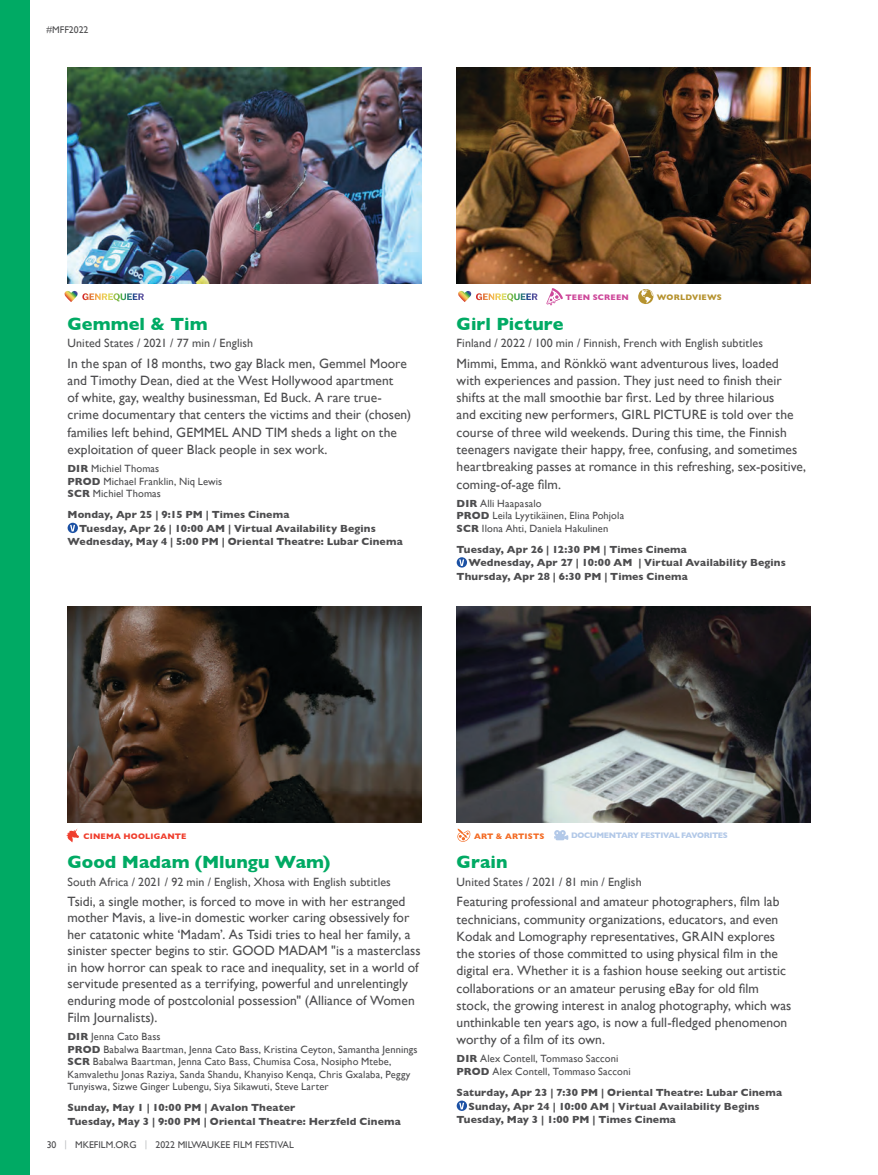
<style>
.page{position:relative;width:878px;height:1175px;background:#fff}
.page>*{position:absolute;margin:0;border:0;box-sizing:border-box;transform-origin:0 0}
.t1{font:700 18px "Gill Sans";letter-spacing:.005em;color:#00aa64}
.t2{font:13.5px/17.2px "Gill Sans";letter-spacing:.005em;color:#4d4d4f}
.t3{font:12px "Gill Sans";letter-spacing:.005em;color:#4d4d4f}
.t4{font:10.5px/12.6px "Gill Sans";letter-spacing:.015em;color:#4d4d4f}
.t5{font:700 10.5px/13.5px "Gill Sans";letter-spacing:.015em;color:#4d4d4f}
.t6{font:9.75px "Gill Sans";color:#4d4d4f}
.t7{font:700 8.1px "Gill Sans";letter-spacing:-.045em;color:#b3c9e8}
.t8{font:700 8.1px "Gill Sans";letter-spacing:.025em;color:#ef3e2d}
.t9{font:700 8.1px "Gill Sans";letter-spacing:.015em;color:#f36b24}
.t10{font:700 8.1px "Gill Sans";letter-spacing:.03em;color:#ce489a}
.t11{font:700 8.1px "Gill Sans";letter-spacing:.02em;color:#b6932f}
.s1{font-weight:700}
</style>
<div class="page">
<div style="left:0;top:0;width:29px;height:1174px;background:#00aa64"></div>
<img style="left:68px;top:606px;width:353px;height:216px">
<img style="left:456px;top:606px;width:354px;height:216px">
<svg style="left:456px;top:1100px;width:11px;height:11px"></svg>
<svg style="left:459px;top:1102px;width:5px;height:7px"></svg>
<img style="left:456px;top:68px;width:354px;height:216px">
<img style="left:68px;top:68px;width:353px;height:216px">
<svg style="left:456px;top:557px;width:11px;height:11px"></svg>
<svg style="left:459px;top:559px;width:5px;height:7px"></svg>
<svg style="left:68px;top:522px;width:10px;height:11px"></svg>
<svg style="left:70px;top:525px;width:5px;height:6px"></svg>
<svg style="left:64px;top:291px;width:80px;height:11px"></svg>
<svg style="left:638px;top:289px;width:15px;height:15px"></svg>
<svg style="left:458px;top:291px;width:79px;height:11px"></svg>
<svg style="left:546px;top:288px;width:17px;height:17px"></svg>
<svg style="left:66px;top:828px;width:13px;height:14px"></svg>
<svg style="left:457px;top:828px;width:13px;height:13px"></svg>
<svg style="left:554px;top:830px;width:14px;height:10px"></svg>
<p class="t6" style="left:47px;top:24px;width:43px">#MFF2022</p>
<h1 class="t1" style="left:68px;top:309px;width:141px">Gemmel &amp; Tim</h1>
<p class="t3" style="left:68px;top:336px;width:187px">United States / 2021 / 77 min / English</p>
<p class="t2" style="left:68px;top:354px;width:345px">In the span of 18 months, two gay Black men, Gemmel Moore and Timothy Dean, died at the West Hollywood apartment<br>of white, gay, wealthy businessman, Ed Buck. A rare true&shy;crime documentary that centers the victims and their (chosen) families left behind, GEMMEL AND TIM sheds a light on the exploitation of queer Black people in sex work.</p>
<p class="t4" style="left:68px;top:462px;width:156px"><span class="s1">DIR</span> Michiel Thomas<br><span class="s1">PROD</span> Michael Franklin, Niq Lewis<br><span class="s1">SCR</span> Michiel Thomas</p>
<p class="t5" style="left:68px;top:508px;width:223px">Monday, Apr 25 | 9:15 PM | Times Cinema</p>
<p class="t5" style="left:79px;top:521px;width:298px">Tuesday, Apr 26 | 10:00 AM | Virtual Availability Begins</p>
<p class="t5" style="left:68px;top:535px;width:336px">Wednesday, May 4 | 5:00 PM | Oriental Theatre: Lubar Cinema</p>
<p class="t10" style="left:565px;top:291px;width:65px">TEEN SCREEN</p>
<p class="t11" style="left:657px;top:291px;width:67px">WORLDVIEWS</p>
<h1 class="t1" style="left:456px;top:309px;width:108px">Girl Picture</h1>
<p class="t3" style="left:456px;top:336px;width:308px">Finland / 2022 / 100 min / Finnish, French with English subtitles</p>
<p class="t2" style="left:456px;top:354px;width:351px">Mimmi, Emma, and Rönkkö want adventurous lives, loaded with experiences and passion. They just need to finish their shifts at the mall smoothie bar first. Led by three hilarious<br>and exciting new performers, GIRL PICTURE is told over the course of three wild weekends. During this time, the Finnish teenagers navigate their happy, free, confusing, and sometimes heartbreaking passes at romance in this refreshing, sex-positive, coming-of-age film.</p>
<p class="t4" style="left:456px;top:496px;width:169px"><span class="s1">DIR</span> Alli Haapasalo<br><span class="s1">PROD</span> Leila Lyytikäinen, Elina Pohjola<br><span class="s1">SCR</span> Ilona Ahti, Daniela Hakulinen</p>
<p class="t5" style="left:456px;top:542px;width:232px">Tuesday, Apr 26 | 12:30 PM | Times Cinema</p>
<p class="t5" style="left:468px;top:556px;width:319px">Wednesday, Apr 27 | 10:00 AM | Virtual Availability Begins</p>
<p class="t5" style="left:456px;top:569px;width:233px">Thursday, Apr 28 | 6:30 PM | Times Cinema</p>
<p class="t8" style="left:83px;top:829px;width:105px">CINEMA HOOLIGANTE</p>
<p class="t9" style="left:474px;top:829px;width:72px">ART &amp; ARTISTS</p>
<p class="t7" style="left:571px;top:829px;width:158px">DOCUMENTARY FESTIVAL FAVORITES</p>
<h1 class="t1" style="left:68px;top:848px;width:264px">Good Madam (Mlungu Wam)</h1>
<p class="t3" style="left:68px;top:874px;width:325px">South Africa / 2021 / 92 min / English, Xhosa with English subtitles</p>
<p class="t2" style="left:68px;top:892px;width:355px;line-height:16.6px">Tsidi, a single mother, is forced to move in with her estranged mother Mavis, a live-in domestic worker caring obsessively for her catatonic white ‘Madam’. As Tsidi tries to heal her family, a sinister specter begins to stir. GOOD MADAM "is a masterclass in how horror can speak to race and inequality, set in a world of servitude presented as a terrifying, powerful and unrelentingly enduring mode of postcolonial possession" (Alliance of Women Film Journalists).</p>
<p class="t4" style="left:68px;top:1030px;width:351px"><span class="s1">DIR</span> Jenna Cato Bass<br><span class="s1">PROD</span> Babalwa Baartman, Jenna Cato Bass, Kristina Ceyton, Samantha Jennings <span class="s1">SCR</span> Babalwa Baartman, Jenna Cato Bass, Chumisa Cosa, Nosipho Mtebe, Kamvalethu Jonas Raziya, Sanda Shandu, Khanyiso Kenqa, Chris Gxalaba, Peggy Tunyiswa, Sizwe Ginger Lubengu, Siya Sikawuti, Steve Larter</p>
<p class="t5" style="left:68px;top:1100px;width:335px">Sunday, May 1 | 10:00 PM | Avalon Theater<br>Tuesday, May 3 | 9:00 PM | Oriental Theatre: Herzfeld Cinema</p>
<p class="t6" style="left:46px;top:1139px;width:249px">30 <sup>|</sup> MKEFILM.ORG <sup>|</sup> 2022 MILWAUKEE FILM FESTIVAL</p>
<h1 class="t1" style="left:456px;top:848px;width:52px">Grain</h1>
<p class="t3" style="left:456px;top:874px;width:186px">United States / 2021 / 81 min / English</p>
<p class="t2" style="left:456px;top:893px;width:336px">Featuring professional and amateur photographers, film lab technicians, community organizations, educators, and even Kodak and Lomography representatives, GRAIN explores the stories of those committed to using physical film in the digital era. Whether it is a fashion house seeking out artistic collaborations or an amateur perusing eBay for old film stock, the growing interest in analog photography, which was unthinkable ten years ago, is now a full-fledged phenomenon worthy of a film of its own.</p>
<p class="t4" style="left:456px;top:1052px;width:175px"><span class="s1">DIR</span> Alex Contell, Tommaso Sacconi<br><span class="s1">PROD</span> Alex Contell, Tommaso Sacconi</p>
<p class="t5" style="left:456px;top:1085px;width:327px">Saturday, Apr 23 | 7:30 PM | Oriental Theatre: Lubar Cinema</p>
<p class="t5" style="left:468px;top:1099px;width:293px">Sunday, Apr 24 | 10:00 AM | Virtual Availability Begins</p>
<p class="t5" style="left:456px;top:1112px;width:221px">Tuesday, May 3 | 1:00 PM | Times Cinema</p>
</div>
